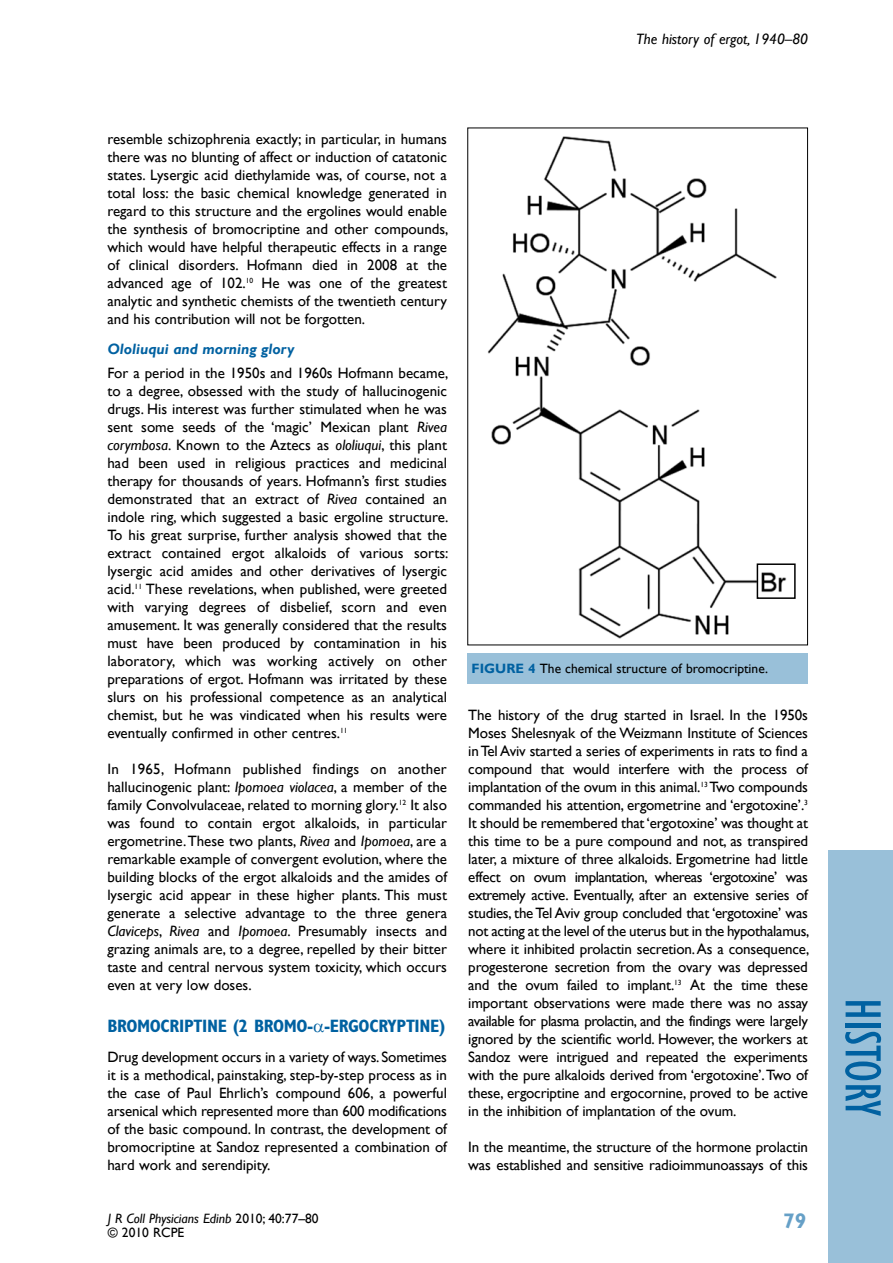
<style>
.page{position:relative;width:893px;height:1263px;background:#fff}
.page>*{position:absolute;margin:0;border:0;box-sizing:border-box;transform-origin:0 0}
.t1{font:condensed 52.5px "Gill Sans";color:#0061a1}
.t2{font:700 21px "Gill Sans";color:#66a0c7}
.t3{font:700 condensed 18px "Gill Sans";letter-spacing:-.02em;color:#0061a1}
.t4{font:15px/18px "Gill Sans";color:#000;text-align:justify}
.t5{font:italic 15px "Gill Sans";color:#000}
.t6{font:italic 700 15px "Gill Sans";color:#0061a1}
.t7{font:13.5px "Gill Sans";color:#000}
.t8{font:italic 13.5px "Gill Sans";color:#000}
.s1{font-style:italic}
.s2{font-style:normal}
.s3{font-weight:700;color:#0061a1}
</style>
<div class="page">
<div style="left:829px;top:850px;width:64px;height:413px;background:#99c0d9"></div>
<div style="left:467px;top:653px;width:340px;height:31px;background:#99c0d9"></div>
<img style="left:487px;top:136px;width:300px;height:503px">
<div style="left:757px;top:563px;width:39px;height:36px;border:2px solid #000"></div>
<p class="t5" style="left:636px;top:31px;width:173px">The history of ergot, 1940–80</p>
<p class="t4" style="left:107px;top:130px;width:343px">resemble schizophrenia exactly; in particular, in humans there was no blunting of affect or induction of catatonic states. Lysergic acid diethylamide was, of course, not a total loss: the basic chemical knowledge generated in regard to this structure and the ergolines would enable the synthesis of bromocriptine and other compounds, which would have helpful therapeutic effects in a range of clinical disorders. Hofmann died in 2008 at the advanced age of 102.<sup>10</sup> He was one of the greatest analytic and synthetic chemists of the twentieth century and his contribution will not be forgotten.</p>
<p class="t6" style="left:107px;top:340px;width:188px">Ololiuqui and morning glory</p>
<p class="t4" style="left:107px;top:364px;width:343px">For a period in the 1950s and 1960s Hofmann became, to a degree, obsessed with the study of hallucinogenic drugs. His interest was further stimulated when he was sent some seeds of the ‘magic’ Mexican plant <span class="s1">Rivea corymbosa</span>. Known to the Aztecs as <span class="s1">ololiuqui</span>, this plant had been used in religious practices and medicinal therapy for thousands of years. Hofmann’s first studies demonstrated that an extract of <span class="s1">Rivea</span> contained an indole ring, which suggested a basic ergoline structure.<br>To his great surprise, further analysis showed that the extract contained ergot alkaloids of various sorts: lysergic acid amides and other derivatives of lysergic acid.<sup>11</sup> These revelations, when published, were greeted with varying degrees of disbelief, scorn and even amusement. It was generally considered that the results must have been produced by contamination in his laboratory, which was working actively on other preparations of ergot. Hofmann was irritated by these slurs on his professional competence as an analytical chemist, but he was vindicated when his results were eventually confirmed in other centres.<sup>11</sup></p>
<p class="t4" style="left:107px;top:760px;width:341px">In 1965, Hofmann published findings on another hallucinogenic plant: <span class="s1">Ipomoea violacea</span>, a member of the family Convolvulaceae, related to morning glory.<sup>12</sup> It also was found to contain ergot alkaloids, in particular ergometrine. These two plants, <span class="s1">Rivea</span> and <span class="s1">Ipomoea</span>, are a remarkable example of convergent evolution, where the building blocks of the ergot alkaloids and the amides of lysergic acid appear in these higher plants. This must generate a selective advantage to the three genera <span class="s1">Claviceps</span>, <span class="s1">Rivea</span> and <span class="s1">Ipomoea</span>. Presumably insects and grazing animals are, to a degree, repelled by their bitter taste and central nervous system toxicity, which occurs even at very low doses.</p>
<p class="t3" style="left:107px;top:1015px;width:21px">BROMOCRI</p>
<p class="t3" style="left:184px;top:1015px;width:19px">PTINE</p>
<p class="t3" style="left:233px;top:1015px;width:214px">(2 BROMO- -ERGOCRYPTINE)</p>
<p class="t4" style="left:107px;top:1048px;width:341px">Drug development occurs in a variety of ways. Sometimes it is a methodical, painstaking, step-by-step process as in the case of Paul Ehrlich’s compound 606, a powerful arsenical which represented more than 600 modifications of the basic compound. In contrast, the development of bromocriptine at Sandoz represented a combination of hard work and serendipity.</p>
<p class="t8" style="left:108px;top:1210px;width:212px">J R Coll Physicians Edinb <span class="s2">2010; 40:77–80</span></p>
<p class="t7" style="left:108px;top:1224px;width:78px">© 2010 RCPE</p>
<p class="t7" style="left:472px;top:661px;width:298px"><span class="s3">FIGURE 4</span> The chemical structure of bromocriptine.</p>
<p class="t4" style="left:468px;top:706px;width:343px">The history of the drug started in Israel. In the 1950s Moses Shelesnyak of the Weizmann Institute of Sciences in Tel Aviv started a series of experiments in rats to find a compound that would interfere with the process of implantation of the ovum in this animal.<sup>13</sup> Two compounds commanded his attention, ergometrine and ‘ergotoxine’.<sup>3<br></sup>It should be remembered that ‘ergotoxine’ was thought at this time to be a pure compound and not, as transpired later, a mixture of three alkaloids. Ergometrine had little effect on ovum implantation, whereas ‘ergotoxine’ was extremely active. Eventually, after an extensive series of studies, the Tel Aviv group concluded that ‘ergotoxine’ was not acting at the level of the uterus but in the hypothalamus, where it inhibited prolactin secretion. As a consequence, progesterone secretion from the ovary was depressed and the ovum failed to implant.<sup>13</sup> At the time these important observations were made there was no assay available for plasma prolactin, and the findings were largely ignored by the scientific world. However, the workers at Sandoz were intrigued and repeated the experiments with the pure alkaloids derived from ‘ergotoxine’. Two of these, ergocriptine and ergocornine, proved to be active in the inhibition of implantation of the ovum.</p>
<p class="t4" style="left:468px;top:1138px;width:341px">In the meantime, the structure of the hormone prolactin was established and sensitive radioimmunoassays of this</p>
<h2 class="t2" style="left:783px;top:1208px;width:25px">79</h2>
<h1 class="t1" style="left:894px;top:998px;width:120px;rotate:90deg">history</h1>
</div>
